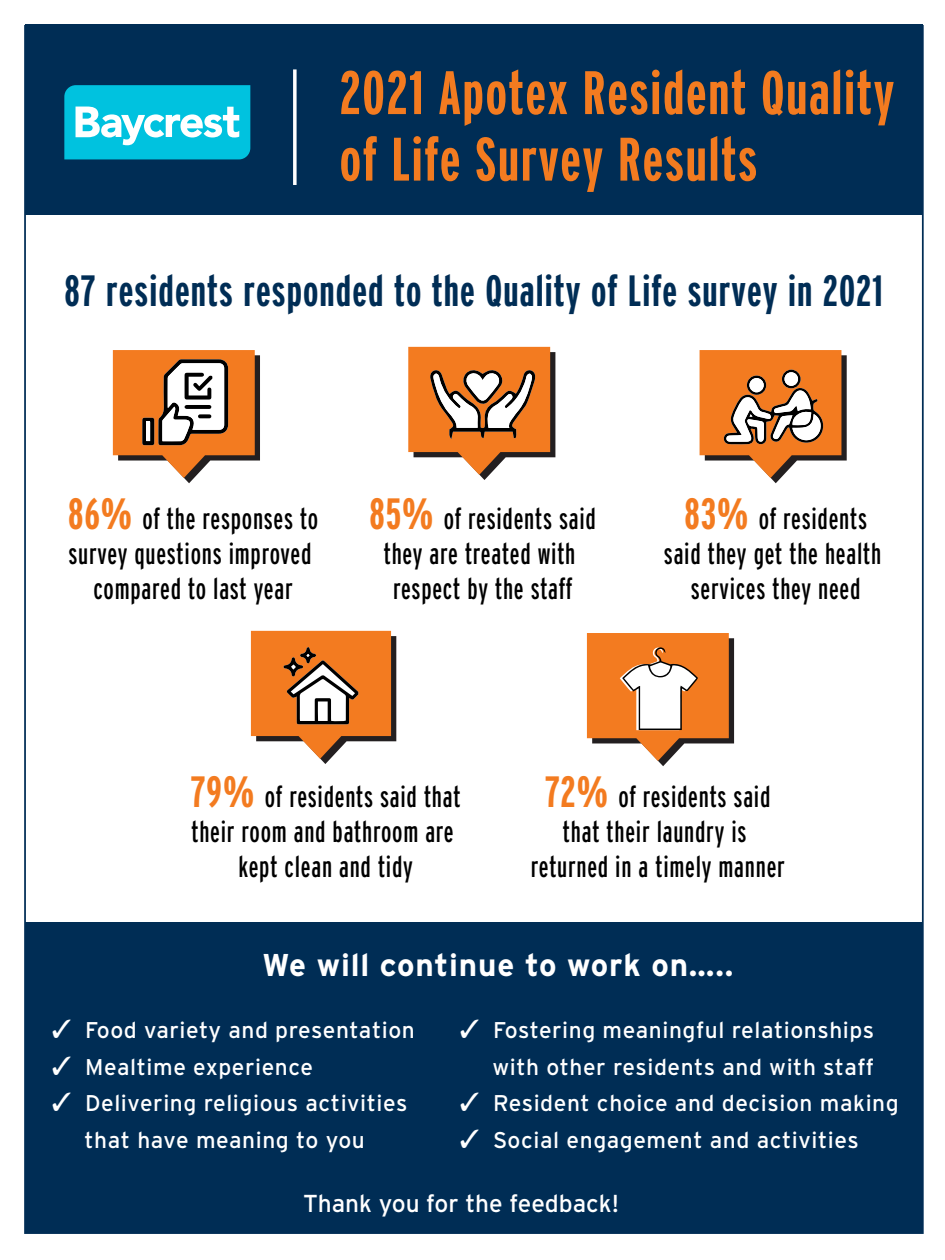
<style>
.page{position:relative;width:945px;height:1260px;background:#fff}
.page>*{position:absolute;margin:0;border:0;box-sizing:border-box;transform-origin:0 0}
.t1{font:700 61.25px/66.5px "Interstate Compressed";letter-spacing:.025em;color:#f37b20}
.t2{font:700 43.75px "Interstate Compressed";letter-spacing:.025em;color:#002d55}
.t3{font:700 31.5px "Interstate";letter-spacing:.025em;color:#fff}
.t4{font:29.75px/35px "Interstate Compressed";letter-spacing:.025em;color:#000;text-align:center}
.t5{font:24.5px "Interstate";color:#fff}
.t6{font:22.75px/36.8px "Interstate";letter-spacing:.025em;color:#fff;text-align:center}
.s1{font-weight:700;font-size:43.75px;color:#f37b20}
</style>
<div class="page">
<div style="left:25px;top:922px;width:898px;height:311px;background:#002d55"></div>
<div style="left:25px;top:25px;width:898px;height:190px;background:#002d55"></div>
<svg style="left:64px;top:85px;width:186px;height:74px"></svg>
<svg style="left:293px;top:69px;width:4px;height:116px"></svg>
<svg style="left:113px;top:350px;width:147px;height:133px"></svg>
<svg style="left:408px;top:347px;width:147px;height:133px"></svg>
<svg style="left:700px;top:350px;width:147px;height:133px"></svg>
<div style="left:749px;top:378px;width:15px;height:14px;background:#fff;border-radius:50%"></div>
<div style="left:785px;top:372px;width:13px;height:14px;background:#fff;border-radius:50%"></div>
<svg style="left:251px;top:631px;width:145px;height:133px"></svg>
<svg style="left:587px;top:633px;width:147px;height:133px"></svg>
<h1 class="t1" style="left:340px;top:59px;width:556px">2021 Apotex Resident Quality of Life Survey Results</h1>
<h2 class="t2" style="left:64px;top:266px;width:820px">87 residents responded to the Quality of Life survey in 2021</h2>
<p class="t4" style="left:68px;top:501px;width:252px"><span class="s1">86%</span> of the responses to survey questions improved compared to last year</p>
<p class="t4" style="left:370px;top:501px;width:228px"><span class="s1">85%</span> of residents said they are treated with respect by the staff</p>
<p class="t4" style="left:664px;top:501px;width:219px"><span class="s1">83%</span> of residents said they get the health services they need</p>
<p class="t4" style="left:191px;top:779px;width:271px"><span class="s1">79%</span> of residents said that their room and bathroom are kept clean and tidy</p>
<p class="t4" style="left:531px;top:779px;width:255px"><span class="s1">72%</span> of residents said that their laundry is returned in a timely manner</p>
<p class="t3" style="left:262px;top:947px;width:473px">We will continue to work on…..</p>
<p class="t6" style="left:52px;top:1011px;width:365px">✓ Food variety and presentation</p>
<p class="t6" style="left:52px;top:1048px;width:263px">✓ Mealtime experience</p>
<p class="t6" style="left:52px;top:1085px;width:357px">✓ Delivering religious activities that have meaning to you</p>
<p class="t6" style="left:460px;top:1011px;width:416px;text-align:right">✓ Fostering meaningful relationships with other residents and with staff</p>
<p class="t6" style="left:460px;top:1085px;width:441px">✓ Resident choice and decision making</p>
<p class="t6" style="left:460px;top:1121px;width:401px">✓ Social engagement and activities</p>
<p class="t5" style="left:303px;top:1189px;width:317px">Thank you for the feedback!</p>
</div>
